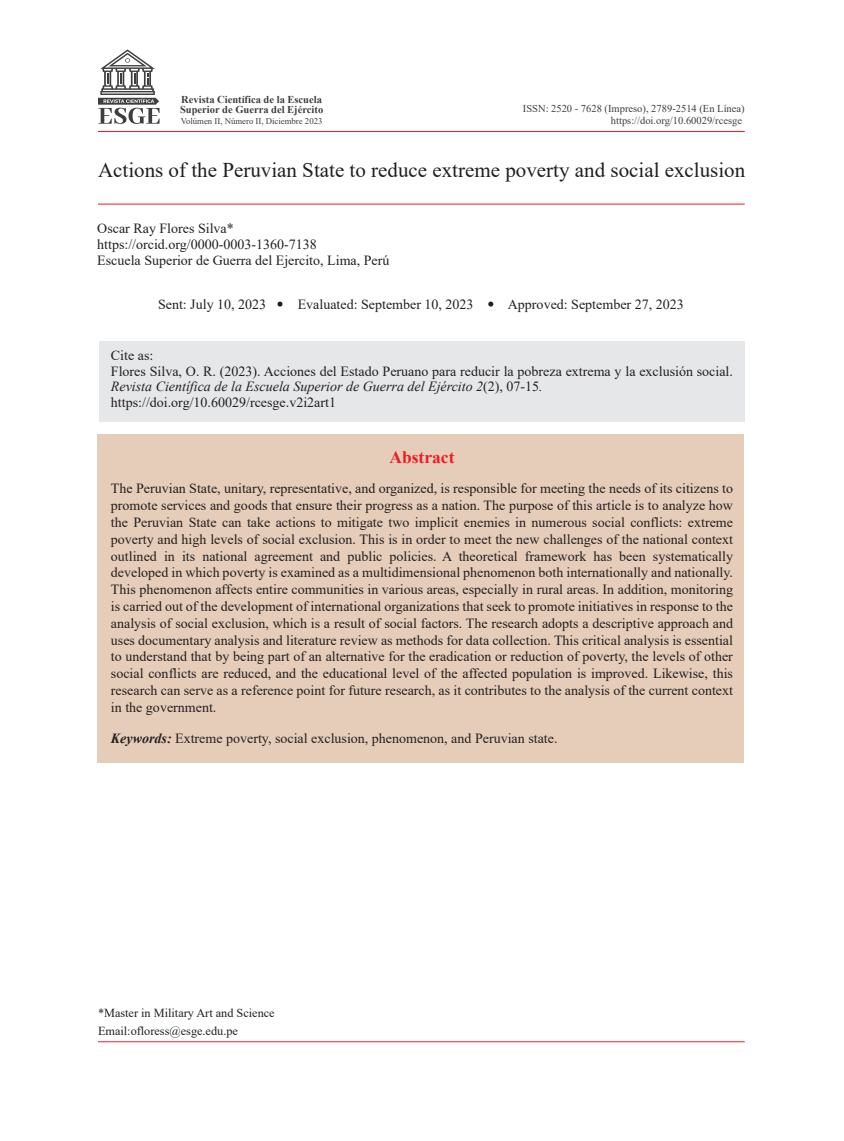
<style>
.page{position:relative;width:844px;height:1141px;background:#fff}
.page>*{position:absolute;margin:0;border:0;box-sizing:border-box;transform-origin:0 0}
.t1{font:21px "Times New Roman";color:#231f20}
.t2{font:700 17.5px "Times New Roman";color:#ee1d23}
.t3{font:14px/16.8px "Times New Roman";color:#231f20}
.t4{font:12.25px/17.5px "Times New Roman";color:#231f20}
.t5{font:10.5px/12.2px "Times New Roman";color:#3e3e3f;text-align:right}
.t6{font:700 10.5px/10.5px "Times New Roman";color:#3e3e3f}
.t7{font:8.75px "Times New Roman";color:#3e3e3f}
.s1{font-style:italic}
.s2{font-weight:700;font-style:italic}
</style>
<div class="page">
<div style="left:99px;top:341px;width:645px;height:80px;background:#e6e7e9"></div>
<div style="left:97px;top:434px;width:646px;height:328px;background:#e5cdba"></div>
<hr style="left:98px;top:204px;width:646px;height:1px;background:#ee1d23">
<hr style="left:98px;top:1041px;width:646px;height:1px;background:#ee1d23">
<hr style="left:98px;top:131px;width:646px;height:1px;background:#ee1d23">
<svg style="left:277px;top:302px;width:5px;height:5px"></svg>
<svg style="left:488px;top:302px;width:5px;height:5px"></svg>
<svg style="left:98px;top:49px;width:61px;height:75px"></svg>
<p class="t6" style="left:180px;top:94px;width:145px">Revista Científica de la Escuela<br>Superior de Guerra del Ejército</p>
<p class="t7" style="left:181px;top:115px;width:143px">Volúmen II, Número II, Diciembre 2023</p>
<p class="t5" style="left:522px;top:102px;width:223px">ISSN: 2520 - 7628 (Impreso), 2789-2514 (En Línea) https://doi.org/10.60029/rcesge</p>
<h1 class="t1" style="left:98px;top:155px;width:648px">Actions of the Peruvian State to reduce extreme poverty and social exclusion</h1>
<p class="t3" style="left:97px;top:220px;width:293px;line-height:15.8px">Oscar Ray Flores Silva* https://orcid.org/0000-0003-1360-7138<br>Escuela Superior de Guerra del Ejercito, Lima, Perú</p>
<p class="t3" style="left:158px;top:295px;width:110px">Sent: July 10, 2023</p>
<p class="t3" style="left:297px;top:295px;width:177px">Evaluated: September 10, 2023</p>
<p class="t3" style="left:507px;top:295px;width:177px">Approved: September 27, 2023</p>
<p class="t3" style="left:111px;top:347px;width:623px;line-height:15.8px">Cite as:<br>Flores Silva, O. R. (2023). Acciones del Estado Peruano para reducir la pobreza extrema y la exclusión social.<br><span class="s1">Revista Científica de la Escuela Superior de Guerra del Ejército 2</span>(2), 07-15<span class="s1">. </span>https://doi.org/10.60029/rcesge.v2i2art1</p>
<p class="t2" style="left:389px;top:444px;width:67px">Abstract</p>
<p class="t3" style="left:111px;top:480px;width:623px;text-align:justify">The Peruvian State, unitary, representative, and organized, is responsible for meeting the needs of its citizens to promote services and goods that ensure their progress as a nation. The purpose of this article is to analyze how the Peruvian State can take actions to mitigate two implicit enemies in numerous social conflicts: extreme poverty and high levels of social exclusion. This is in order to meet the new challenges of the national context outlined in its national agreement and public policies. A theoretical framework has been systematically developed in which poverty is examined as a multidimensional phenomenon both internationally and nationally.<br>This phenomenon affects entire communities in various areas, especially in rural areas. In addition, monitoring is carried out of the development of international organizations that seek to promote initiatives in response to the analysis of social exclusion, which is a result of social factors. The research adopts a descriptive approach and uses documentary analysis and literature review as methods for data collection. This critical analysis is essential to understand that by being part of an alternative for the eradication or reduction of poverty, the levels of other social conflicts are reduced, and the educational level of the affected population is improved. Likewise, this research can serve as a reference point for future research, as it contributes to the analysis of the current context in the government.</p>
<p class="t3" style="left:111px;top:729px;width:448px"><span class="s2">Keywords:</span> Extreme poverty, social exclusion, phenomenon, and Peruvian state.</p>
<p class="t4" style="left:98px;top:1004px;width:178px">*Master in Military Art and Science<br>Email:ofloress@esge.edu.pe</p>
</div>
